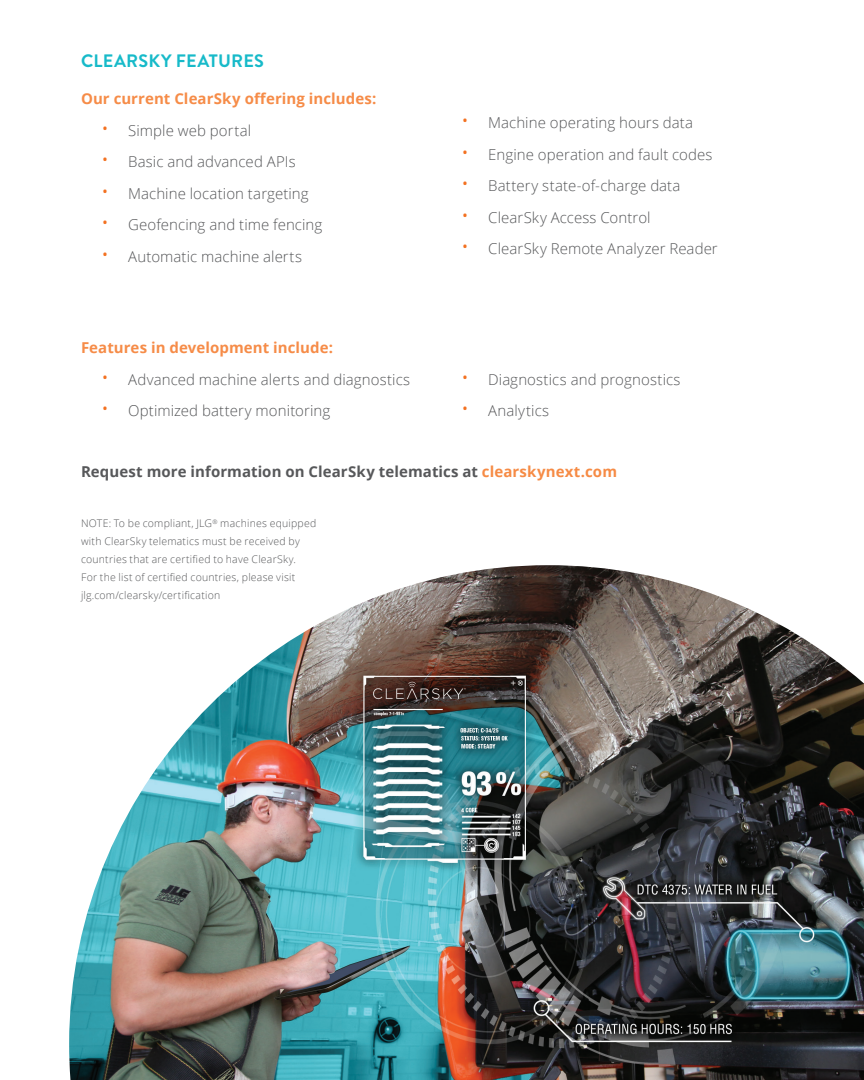
<style>
.page{position:relative;width:864px;height:1080px;background:#fff}
.page>*{position:absolute;margin:0;border:0;box-sizing:border-box;transform-origin:0 0}
.Subhead{font:700 18px "Brandon Grotesque";letter-spacing:.015em;color:#17bac9}
.t1{font:300 15px "Open Sans";letter-spacing:.005em;color:#57585a}
.BC{font:700 15px "Open Sans";letter-spacing:.005em;color:#f68c48}
.CTA{font:700 15px "Open Sans";letter-spacing:.005em;color:#57585a}
.Footnote{font:300 10.5px/18px "Open Sans";letter-spacing:.02em;color:#57585a}
.s1{font-size:21px;color:#f37121}
.s2{color:#f68b45}
</style>
<div class="page">
<img style="left:69px;top:565px;width:795px;height:515px">
<p class="Subhead" style="left:81px;top:48px;width:184px">CLEARSKY FEATURES</p>
<p class="BC" style="left:81px;top:88px;width:297px">Our current ClearSky offering includes:</p>
<p class="t1" style="left:101px;top:120px;width:151px"><span class="s1">•</span> Simple web portal</p>
<p class="t1" style="left:101px;top:151px;width:196px"><span class="s1">•</span> Basic and advanced APIs</p>
<p class="t1" style="left:101px;top:183px;width:209px"><span class="s1">•</span> Machine location targeting</p>
<p class="t1" style="left:101px;top:214px;width:223px"><span class="s1">•</span> Geofencing and time fencing</p>
<p class="t1" style="left:101px;top:246px;width:202px"><span class="s1">•</span> Automatic machine alerts</p>
<p class="BC" style="left:81px;top:337px;width:254px">Features in development include:</p>
<p class="t1" style="left:101px;top:369px;width:311px"><span class="s1">•</span> Advanced machine alerts and diagnostics</p>
<p class="t1" style="left:101px;top:400px;width:231px"><span class="s1">•</span> Optimized battery monitoring</p>
<p class="t1" style="left:461px;top:113px;width:234px"><span class="s1">•</span> Machine operating hours data</p>
<p class="t1" style="left:461px;top:144px;width:253px"><span class="s1">•</span> Engine operation and fault codes</p>
<p class="t1" style="left:461px;top:176px;width:221px"><span class="s1">•</span> Battery state-of-charge data</p>
<p class="t1" style="left:461px;top:207px;width:191px"><span class="s1">•</span> ClearSky Access Control</p>
<p class="t1" style="left:461px;top:239px;width:258px"><span class="s1">•</span> ClearSky Remote Analyzer Reader</p>
<p class="t1" style="left:461px;top:369px;width:221px"><span class="s1">•</span> Diagnostics and prognostics</p>
<p class="t1" style="left:461px;top:400px;width:89px"><span class="s1">•</span> Analytics</p>
<p class="CTA" style="left:81px;top:461px;width:538px">Request more information on ClearSky telematics at <span class="s2">clearskynext.com</span></p>
<p class="Footnote" style="left:81px;top:514px;width:237px">NOTE: To be compliant, JLG<sup>®</sup> machines equipped with ClearSky telematics must be received by countries that are certified to have ClearSky.<br>For the list of certified countries, please visit jlg.com/clearsky/certification</p>
</div>
